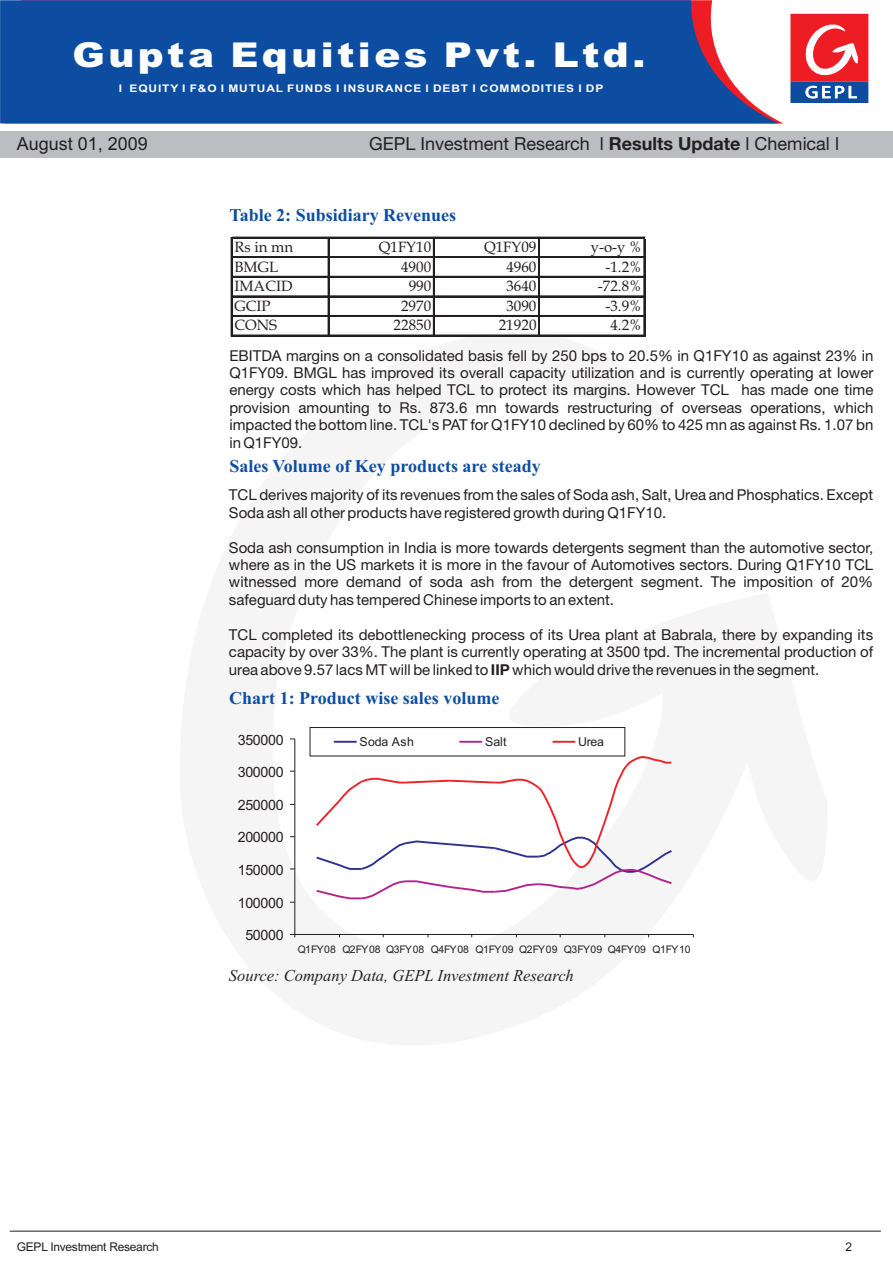
<style>
.page{position:relative;width:893px;height:1263px;background:#fff}
.page>*{position:absolute;margin:0;border:0;box-sizing:border-box;transform-origin:0 0}
.t1{font:900 34.2px "Arial";letter-spacing:.09em;color:#fff;scale:1.14 1}
.t2{font:700 18px "Times New Roman";color:#0d4da1}
.t3{font:18px "Helvetica Neue";color:#231f20}
.t4{font:18px "Arial";color:#231f20}
.t5{font:italic 16.5px "Times New Roman";color:#231f20}
.t6{font:15px/17.4px "Helvetica Neue";color:#231f20;text-align:justify}
.t7{font:14.85px "Book Antiqua";color:#231f20}
.t8{font:14.25px "Arial";letter-spacing:-.02em;color:#231f20}
.t9{font:12.3px "Arial";letter-spacing:-.015em;color:#231f20}
.t10{font:12px "Arial";letter-spacing:-.025em;color:#231f20}
.t11{font:10.5px "Arial";color:#231f20}
.t12{font:700 10.5px "Arial";letter-spacing:.075em;color:#fff;scale:1.14 1}
.s1{font-weight:700}
</style>
<div class="page">
<svg style="left:230px;top:297px;width:464px;height:641px"></svg>
<div style="left:0;top:131px;width:893px;height:27px;background:#bcbdc0"></div>
<svg style="left:9px;top:1231px;width:872px;height:1px"></svg>
<svg style="left:0;top:0;width:779px;height:123px;background:#2057a4"></svg>
<div style="left:790px;top:14px;width:78px;height:67px;background:#ee1d23"></div>
<div style="left:790px;top:81px;width:78px;height:22px;background:#0d4da1"></div>
<svg style="left:805px;top:24px;width:53px;height:52px"></svg>
<svg style="left:805px;top:86px;width:52px;height:12px"></svg>
<hr style="left:231px;top:237px;width:2px;height:99px;background:#231f20">
<hr style="left:328px;top:239px;width:2px;height:97px;background:#231f20">
<hr style="left:433px;top:239px;width:2px;height:97px;background:#231f20">
<hr style="left:538px;top:239px;width:1px;height:97px;background:#231f20">
<hr style="left:539px;top:239px;width:1px;height:97px;background:#231f20">
<hr style="left:644px;top:239px;width:1px;height:97px;background:#231f20">
<hr style="left:233px;top:237px;width:412px;height:2px;background:#231f20">
<hr style="left:233px;top:256px;width:412px;height:1px;background:#231f20">
<hr style="left:233px;top:257px;width:412px;height:1px;background:#231f20">
<hr style="left:233px;top:276px;width:412px;height:2px;background:#231f20">
<hr style="left:233px;top:296px;width:412px;height:1px;background:#231f20">
<hr style="left:233px;top:315px;width:412px;height:2px;background:#231f20">
<hr style="left:233px;top:335px;width:412px;height:1px;background:#231f20">
<hr style="left:295px;top:739px;width:1px;height:195px;background:#231f20">
<hr style="left:295px;top:934px;width:398px;height:1px;background:#231f20">
<svg style="left:290px;top:934px;width:6px;height:3px"></svg>
<svg style="left:310px;top:727px;width:364px;height:173px"></svg>
<hr style="left:334px;top:741px;width:23px;height:2px;background:#2e3090">
<hr style="left:459px;top:741px;width:23px;height:2px;background:#b6218b">
<hr style="left:553px;top:741px;width:22px;height:2px;background:#ee2028">
<h1 class="t1" style="left:73px;top:42px;width:504px">Gupta Equities Pvt. Ltd.</h1>
<p class="t12" style="left:119px;top:85px;width:427px">I EQUITY I F&amp;O I MUTUAL FUNDS I INSURANCE I DEBT I COMMODITIES I DP</p>
<p class="t4" style="left:17px;top:136px;width:133px">August 01, 2009</p>
<p class="t3" style="left:369px;top:135px;width:471px">GEPL Investment Research l <span class="s1">Results Update</span> l Chemical l</p>
<p class="t2" style="left:229px;top:209px;width:228px">Table 2: Subsidiary Revenues</p>
<p class="t7" style="left:235px;top:241px;width:60px">Rs in mn</p>
<p class="t7" style="left:379px;top:241px;width:54px">Q1FY10</p>
<p class="t7" style="left:484px;top:241px;width:54px">Q1FY09</p>
<p class="t7" style="left:591px;top:241px;width:52px">y-o-y %</p>
<p class="t7" style="left:235px;top:261px;width:45px">BMGL</p>
<p class="t7" style="left:401px;top:261px;width:32px">4900</p>
<p class="t7" style="left:506px;top:261px;width:32px">4960</p>
<p class="t7" style="left:605px;top:261px;width:38px">-1.2%</p>
<p class="t7" style="left:235px;top:280px;width:60px">IMACID</p>
<p class="t7" style="left:409px;top:280px;width:24px">990</p>
<p class="t7" style="left:506px;top:280px;width:32px">3640</p>
<p class="t7" style="left:598px;top:280px;width:45px">-72.8%</p>
<p class="t7" style="left:235px;top:300px;width:37px">GCIP</p>
<p class="t7" style="left:401px;top:300px;width:32px">2970</p>
<p class="t7" style="left:506px;top:300px;width:32px">3090</p>
<p class="t7" style="left:605px;top:300px;width:38px">-3.9%</p>
<p class="t7" style="left:235px;top:320px;width:44px">CONS</p>
<p class="t7" style="left:394px;top:320px;width:39px">22850</p>
<p class="t7" style="left:499px;top:320px;width:39px">21920</p>
<p class="t7" style="left:610px;top:320px;width:33px">4.2%</p>
<p class="t6" style="left:229px;top:347px;width:645px">EBITDA margins on a consolidated basis fell by 250 bps to 20.5% in Q1FY10 as against 23% in Q1FY09. BMGL has improved its overall capacity utilization and is currently operating at lower energy costs which has helped TCL to protect its margins. However TCL has made one time provision amounting to Rs. 873.6 mn towards restructuring of overseas operations, which impacted the bottom line. TCL's PAT for Q1FY10 declined by 60% to 425 mn as against Rs. 1.07 bn in Q1FY09.</p>
<p class="t2" style="left:229px;top:460px;width:313px">Sales Volume of Key products are steady</p>
<p class="t6" style="left:229px;top:487px;width:646px">TCL derives majority of its revenues from the sales of Soda ash, Salt, Urea and Phosphatics. Except<br>Soda ash all other products have registered growth during Q1FY10.</p>
<p class="t6" style="left:229px;top:539px;width:646px">Soda ash consumption in India is more towards detergents segment than the automotive sector, where as in the US markets it is more in the favour of Automotives sectors. During Q1FY10 TCL witnessed more demand of soda ash from the detergent segment. The imposition of 20% safeguard duty has tempered Chinese imports to an extent.</p>
<p class="t6" style="left:229px;top:627px;width:646px">TCL completed its debottlenecking process of its Urea plant at Babrala, there by expanding its capacity by over 33%. The plant is currently operating at 3500 tpd. The incremental production of urea above 9.57 lacs MT will be linked to <span class="s1">IIP</span> which would drive the revenues in the segment.</p>
<p class="t2" style="left:229px;top:691px;width:272px">Chart 1: Product wise sales volume</p>
<p class="t8" style="left:238px;top:734px;width:47px">350000</p>
<p class="t8" style="left:238px;top:766px;width:47px">300000</p>
<p class="t8" style="left:238px;top:800px;width:47px">250000</p>
<p class="t8" style="left:238px;top:832px;width:47px">200000</p>
<p class="t8" style="left:238px;top:864px;width:47px">150000</p>
<p class="t8" style="left:238px;top:897px;width:47px">100000</p>
<p class="t8" style="left:245px;top:930px;width:40px">50000</p>
<p class="t9" style="left:359px;top:737px;width:56px">Soda Ash</p>
<p class="t9" style="left:485px;top:737px;width:23px">Salt</p>
<p class="t9" style="left:578px;top:737px;width:27px">Urea</p>
<p class="t11" style="left:298px;top:946px;width:394px">Q1FY08 Q2FY08 Q3FY08 Q4FY08 Q1FY09 Q2FY09 Q3FY09 Q4FY09 Q1FY10</p>
<p class="t5" style="left:229px;top:969px;width:346px">Source: Company Data, GEPL Investment Research</p>
<p class="t10" style="left:17px;top:1242px;width:143px">GEPL Investment Research</p>
<p class="t10" style="left:845px;top:1242px;width:8px">2</p>
</div>
